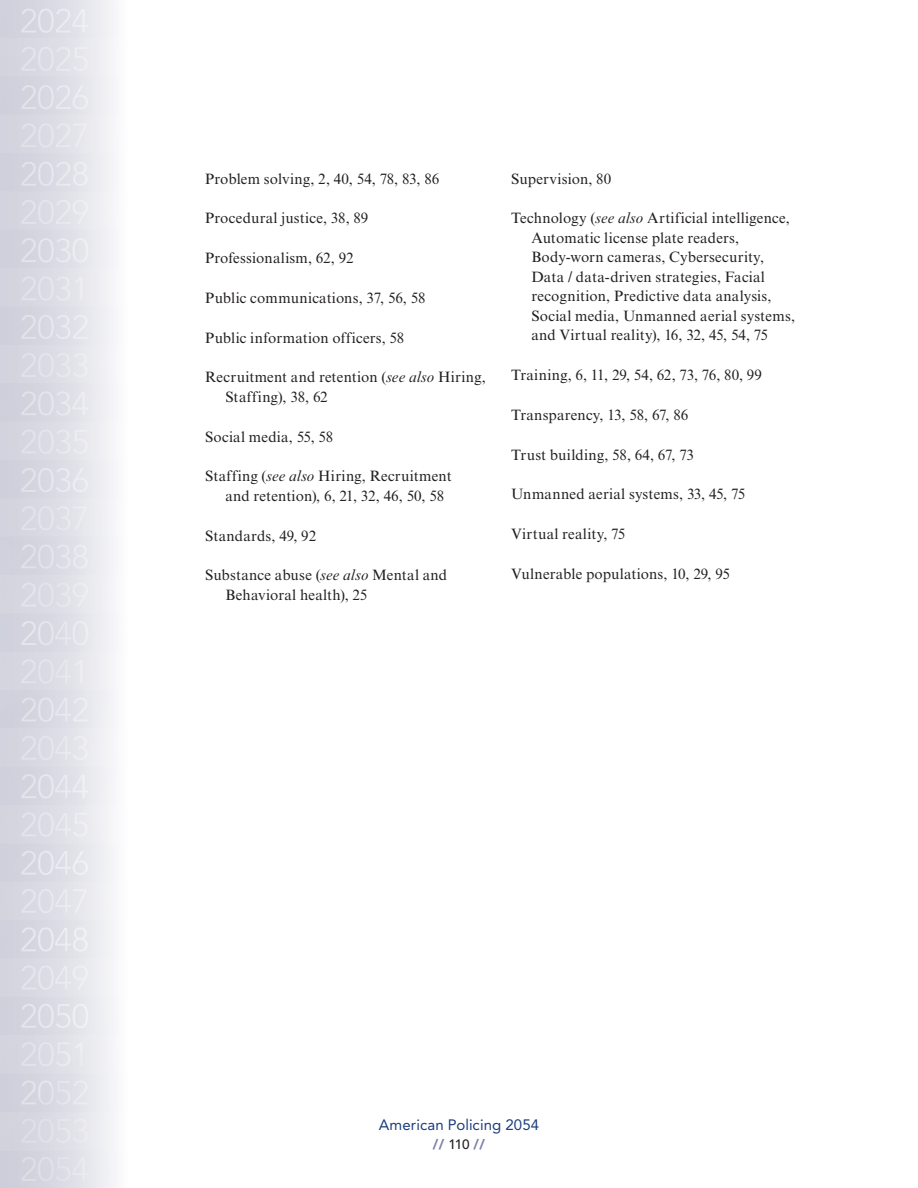
<style>
.page{position:relative;width:918px;height:1188px;background:#fff}
.page>*{position:absolute;margin:0;border:0;box-sizing:border-box;transform-origin:0 0}
.t1{font:15px/19.5px "Times New Roman MT Std";letter-spacing:.015em;color:#231f20}
.t2{font:15px "Avenir LT Std";letter-spacing:.005em;color:#1d3d7b}
.t3{font:900 13.5px "Avenir LT Std";color:#7c7faa}
.s1{font-style:italic}
.s2{font-weight:500;color:#231f20}
</style>
<div class="page">
<img style="left:0;top:0;width:114px;height:1188px">
<p class="t1" style="left:205px;top:169px;width:236px">Problem solving, 2, 40, 54, 78, 83, 86</p>
<p class="t1" style="left:205px;top:208px;width:165px">Procedural justice, 38, 89</p>
<p class="t1" style="left:205px;top:248px;width:150px">Professionalism, 62, 92</p>
<p class="t1" style="left:205px;top:288px;width:222px">Public communications, 37, 56, 58</p>
<p class="t1" style="left:205px;top:328px;width:201px">Public information officers, 58</p>
<p class="t1" style="left:225px;top:367px;width:262px;text-indent:-20px">Recruitment and retention (<span class="s1">see also</span> Hiring,<br>Staffing), 38, 62</p>
<p class="t1" style="left:205px;top:427px;width:130px">Social media, 55, 58</p>
<p class="t1" style="left:225px;top:466px;width:228px;text-indent:-20px">Staffing (<span class="s1">see also</span> Hiring, Recruitment and retention), 6, 21, 32, 46, 50, 58</p>
<p class="t1" style="left:205px;top:526px;width:112px">Standards, 49, 92</p>
<p class="t1" style="left:225px;top:565px;width:223px;text-indent:-20px">Substance abuse (<span class="s1">see also</span> Mental and<br>Behavioral health), 25</p>
<p class="t1" style="left:511px;top:169px;width:102px">Supervision, 80</p>
<p class="t1" style="left:531px;top:208px;width:265px;text-indent:-20px">Technology (<span class="s1">see also</span> Artificial intelligence, Automatic license plate readers, Body-worn cameras, Cybersecurity, Data / data-driven strategies, Facial recognition, Predictive data analysis, Social media, Unmanned aerial systems, and Virtual reality), 16, 32, 45, 54, 75</p>
<p class="t1" style="left:511px;top:365px;width:252px">Training, 6, 11, 29, 54, 62, 73, 76, 80, 99</p>
<p class="t1" style="left:511px;top:405px;width:179px">Transparency, 13, 58, 67, 86</p>
<p class="t1" style="left:511px;top:445px;width:184px">Trust building, 58, 64, 67, 73</p>
<p class="t1" style="left:511px;top:484px;width:236px">Unmanned aerial systems, 33, 45, 75</p>
<p class="t1" style="left:511px;top:524px;width:116px">Virtual reality, 75</p>
<p class="t1" style="left:511px;top:564px;width:220px">Vulnerable populations, 10, 29, 95</p>
<p class="t2" style="left:379px;top:1116px;width:162px">American Policing 2054</p>
<p class="t3" style="left:433px;top:1137px;width:54px">// <span class="s2">110</span> //</p>
</div>
